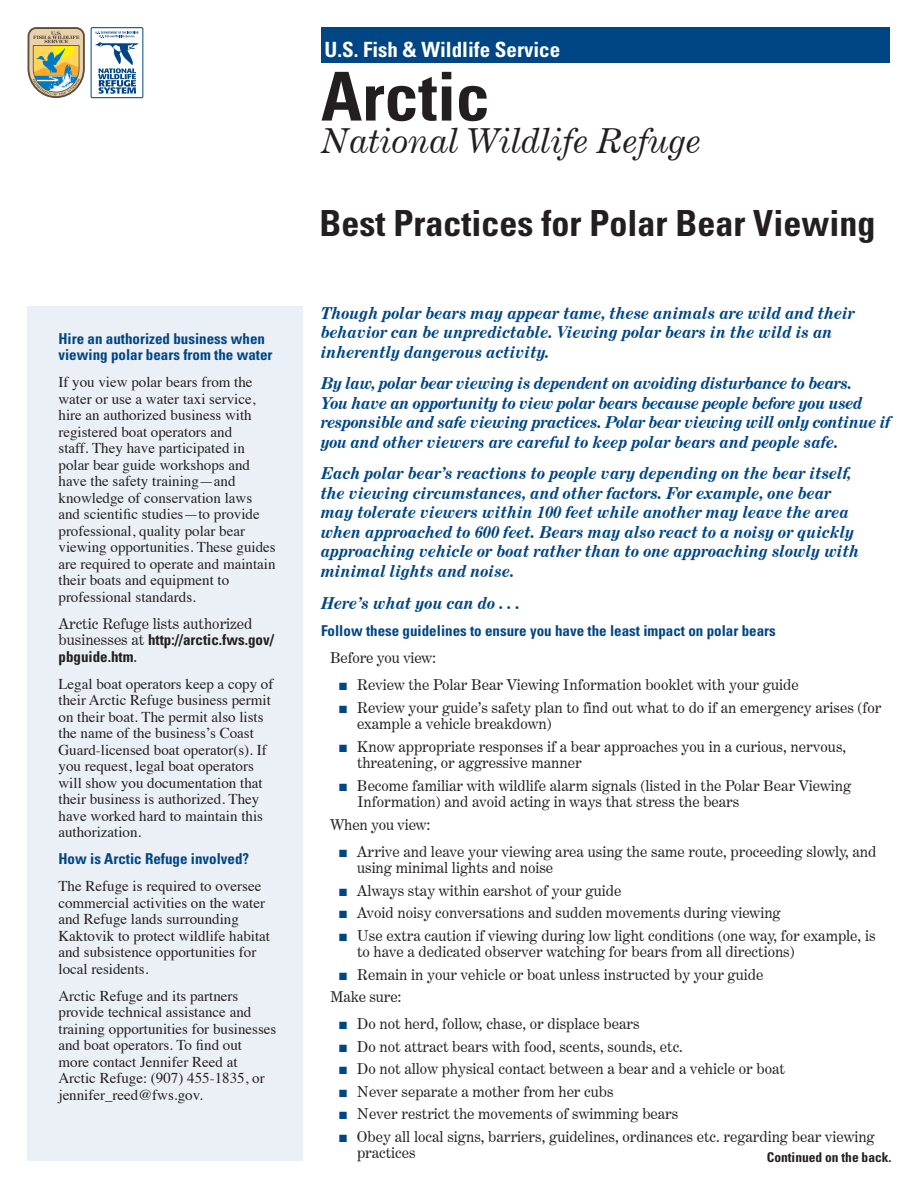
<style>
.page{position:relative;width:918px;height:1188px;background:#fff}
.page>*{position:absolute;margin:0;border:0;box-sizing:border-box;transform-origin:0 0}
.t1{font:700 condensed 67.5px "Univers LT Std";color:#231f20}
.t2{font:700 condensed 36px "Univers LT Std";color:#231f20}
.t3{font:italic 34.5px "Century Expanded BT";color:#231f20}
.t4{font:700 condensed 21px "Univers LT Std";color:#fff}
.t5{font:italic 700 16.5px/19.5px "Century Expanded BT";color:#004684}
.t6{font:italic 700 16.5px/19.5px "Century Expanded BT";letter-spacing:-.02em;color:#004684}
.t7{font:15px/16.5px "Century Expanded BT";color:#231f20}
.t8{font:15px/16.5px "Times";color:#231f20}
.t9{font:700 condensed 15px/16.5px "Univers LT Std";color:#004684}
.Body_Text{font:700 condensed 13.5px "Univers LT Std";color:#231f20}
.s1{font-family:"Univers LT Std";font-weight:700;font-stretch:condensed}
.s2{color:#004684}
</style>
<div class="page">
<div style="left:321px;top:27px;width:569px;height:36px;background:#004684"></div>
<div style="left:91px;top:27px;width:52px;height:71px;border:1px solid #004684"></div>
<svg style="left:95px;top:31px;width:44px;height:63px"></svg>
<svg style="left:28px;top:27px;width:57px;height:71px;background:#b6b38b"></svg>
<div style="left:27px;top:306px;width:276px;height:855px;background:#ebeff6"></div>
<p class="t9" style="left:58px;top:330px;width:216px">Hire an authorized business when viewing polar bears from the water</p>
<p class="t8" style="left:58px;top:373px;width:219px">If you view polar bears from the water or use a water taxi service, hire an authorized business with registered boat operators and<br>staff. They have participated in polar bear guide workshops and have the safety training—and knowledge of conservation laws and scientific studies—to provide professional, quality polar bear viewing opportunities. These guides are required to operate and maintain their boats and equipment to professional standards.</p>
<p class="t7" style="left:58px;top:615px;width:217px">Arctic Refuge lists authorized businesses at <span class="s1">http://arctic.fws.gov/ pbguide.htm</span>.</p>
<p class="t8" style="left:58px;top:674px;width:216px">Legal boat operators keep a copy of their Arctic Refuge business permit on their boat. The permit also lists the name of the business’s Coast<br>Guard-licensed boat operator(s). If you request, legal boat operators will show you documentation that their business is authorized. They have worked hard to maintain this authorization.</p>
<p class="t9" style="left:58px;top:851px;width:192px">How is Arctic Refuge involved?</p>
<p class="t8" style="left:58px;top:877px;width:213px">The Refuge is required to oversee commercial activities on the water and Refuge lands surrounding<br>Kaktovik to protect wildlife habitat and subsistence opportunities for local residents.</p>
<p class="t8" style="left:58px;top:986px;width:219px">Arctic Refuge and its partners provide technical assistance and training opportunities for businesses and boat operators. To find out more contact Jennifer Reed at<br>Arctic Refuge: (907) 455-1835, or jennifer_reed@fws.gov.</p>
<p class="t4" style="left:325px;top:37px;width:237px">U.S. Fish &amp; Wildlife Service</p>
<p class="t1" style="left:321px;top:55px;width:170px">Arctic</p>
<p class="t3" style="left:321px;top:119px;width:382px">National Wildlife Refuge</p>
<p class="t2" style="left:319px;top:201px;width:557px">Best Practices for Polar Bear Viewing</p>
<p class="t5" style="left:321px;top:303px;width:536px">Though polar bears may appear tame, these animals are wild and their behavior can be unpredictable. Viewing polar bears in the wild is an inherently dangerous activity.</p>
<p class="t6" style="left:321px;top:373px;width:572px">By law, polar bear viewing is dependent on avoiding disturbance to bears.<br>You have an opportunity to view polar bears because people before you used responsible and safe viewing practices. Polar bear viewing will only continue if you and other viewers are careful to keep polar bears and people safe.</p>
<p class="t5" style="left:321px;top:463px;width:540px">Each polar bear’s reactions to people vary depending on the bear itself, the viewing circumstances, and other factors. For example, one bear may tolerate viewers within 100 feet while another may leave the area when approached to 600 feet. Bears may also react to a noisy or quickly approaching vehicle or boat rather than to one approaching slowly with minimal lights and noise.</p>
<p class="t5" style="left:321px;top:593px;width:201px">Here’s what you can do . . .</p>
<p class="t9" style="left:321px;top:623px;width:456px">Follow these guidelines to ensure you have the least impact on polar bears</p>
<p class="t7" style="left:330px;top:650px;width:108px">Before you view:</p>
<p class="t7" style="left:339px;top:677px;width:461px"><span class="s2">■</span> Review the Polar Bear Viewing Information booklet with your guide</p>
<p class="t7" style="left:357px;top:699px;width:526px;text-indent:-18px"><span class="s2">■</span> Review your guide’s safety plan to find out what to do if an emergency arises (for example a vehicle breakdown)</p>
<p class="t7" style="left:357px;top:738px;width:491px;text-indent:-18px"><span class="s2">■</span> Know appropriate responses if a bear approaches you in a curious, nervous, threatening, or aggressive manner</p>
<p class="t7" style="left:357px;top:777px;width:496px;text-indent:-18px"><span class="s2">■</span> Become familiar with wildlife alarm signals (listed in the Polar Bear Viewing<br>Information) and avoid acting in ways that stress the bears</p>
<p class="t7" style="left:330px;top:816px;width:102px">When you view:</p>
<p class="t7" style="left:357px;top:843px;width:521px;text-indent:-18px"><span class="s2">■</span> Arrive and leave your viewing area using the same route, proceeding slowly, and using minimal lights and noise</p>
<p class="t7" style="left:339px;top:882px;width:284px"><span class="s2">■</span> Always stay within earshot of your guide</p>
<p class="t7" style="left:339px;top:905px;width:443px"><span class="s2">■</span> Avoid noisy conversations and sudden movements during viewing</p>
<p class="t7" style="left:357px;top:927px;width:520px;text-indent:-18px"><span class="s2">■</span> Use extra caution if viewing during low light conditions (one way, for example, is to have a dedicated observer watching for bears from all directions)</p>
<p class="t7" style="left:339px;top:966px;width:426px"><span class="s2">■</span> Remain in your vehicle or boat unless instructed by your guide</p>
<p class="t7" style="left:330px;top:989px;width:73px">Make sure:</p>
<p class="t7" style="left:339px;top:1016px;width:302px"><span class="s2">■</span> Do not herd, follow, chase, or displace bears</p>
<p class="t7" style="left:339px;top:1038px;width:346px"><span class="s2">■</span> Do not attract bears with food, scents, sounds, etc.</p>
<p class="t7" style="left:339px;top:1061px;width:447px"><span class="s2">■</span> Do not allow physical contact between a bear and a vehicle or boat</p>
<p class="t7" style="left:339px;top:1083px;width:276px"><span class="s2">■</span> Never separate a mother from her cubs</p>
<p class="t7" style="left:339px;top:1106px;width:341px"><span class="s2">■</span> Never restrict the movements of swimming bears</p>
<p class="t7" style="left:357px;top:1128px;width:519px;text-indent:-18px"><span class="s2">■</span> Obey all local signs, barriers, guidelines, ordinances etc. regarding bear viewing practices</p>
<p class="Body_Text" style="left:767px;top:1149px;width:126px">Continued on the back.</p>
</div>
